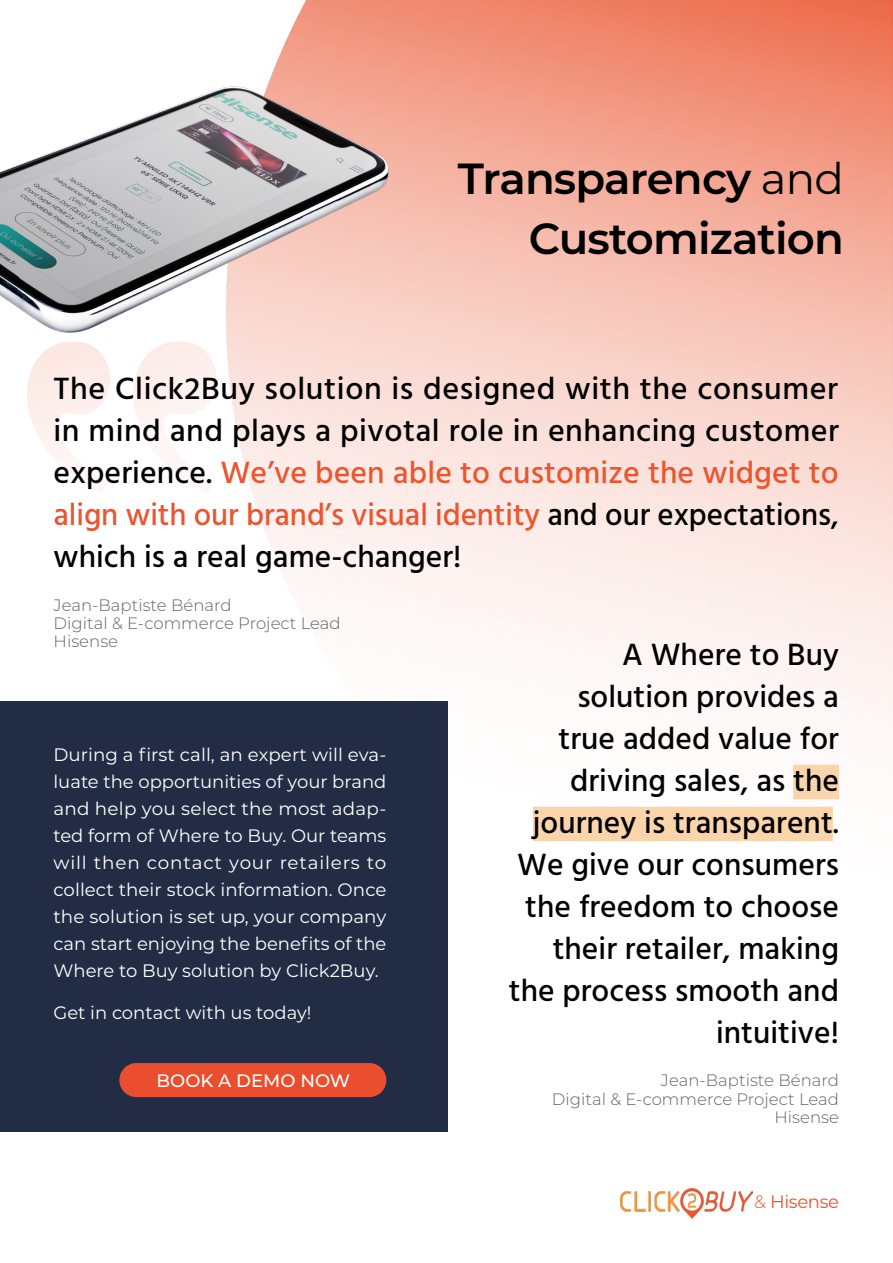
<style>
.page{position:relative;width:893px;height:1263px;background:#fff}
.page>*{position:absolute;margin:0;border:0;box-sizing:border-box;transform-origin:0 0}
.t1{font:600 43.5px/60px "Montserrat";letter-spacing:-.02em;color:#000;text-align:right}
.t2{font:500 31.5px/42px "Hind";color:#000;text-align:right}
.t3{font:18px/27px "Montserrat";color:#fff;text-align:justify}
.t4{font:500 18px "Montserrat";color:#fff}
.t5{font:18px "Montserrat";letter-spacing:-.02em;color:#eb552d}
.t6{font:300 16.5px/18px "Montserrat";color:#616264;text-align:right}
.s1{font-weight:400}
.s2{color:#eb552f}
.s3{font-weight:300}
</style>
<div class="page">
<img style="left:0;top:0;width:893px;height:1194px">
<div style="left:0;top:701px;width:447px;height:430px;background:#222c44"></div>
<img style="left:27px;top:395px;width:190px;height:98px">
<div style="left:793px;top:765px;width:46px;height:34px;background:#fad5ab"></div>
<div style="left:533px;top:807px;width:300px;height:34px;background:#fad5ab"></div>
<div style="left:119px;top:1063px;width:267px;height:34px;background:#eb4e2e;border-radius:17px"></div>
<img style="left:0;top:26px;width:431px;height:369px">
<img style="left:620px;top:1189px;width:132px;height:29px">
<h1 class="t1" style="left:458px;top:146px;width:388px">Transparency <span class="s1">and<br></span>Customization</h1>
<p class="t2" style="left:54px;top:370px;width:787px;text-align:justify">The Click2Buy solution is designed with the consumer in mind and plays a pivotal role in enhancing customer experience. <span class="s2">We’ve been able to customize the widget to align with our brand’s visual identity</span> and our expectations, which is a real game-changer!</p>
<p class="t6" style="left:54px;top:595px;width:289px;text-align:left">Jean-Baptiste Bénard<br>Digital &amp; E-commerce Project Lead<br>Hisense</p>
<p class="t2" style="left:509px;top:635px;width:332px">A Where to Buy solution provides a<br>true added value for driving sales, as the journey is transparent.<br>We give our consumers the freedom to choose their retailer, making the process smooth and intuitive!</p>
<p class="t6" style="left:552px;top:1071px;width:289px">Jean-Baptiste Bénard<br>Digital &amp; E-commerce Project Lead<br>Hisense</p>
<p class="t3" style="left:53px;top:740px;width:335px">During a first call, an expert will eva&shy;luate the opportunities of your brand and help you select the most adap&shy;ted form of Where to Buy. Our teams will then contact your retailers to collect their stock information. Once the solution is set up, your company can start enjoying the benefits of the Where to Buy solution by Click2Buy.</p>
<p class="t3" style="left:53px;top:998px;width:260px">Get in contact with us today!</p>
<p class="t4" style="left:157px;top:1068px;width:195px">BOOK A DEMO NOW</p>
<p class="t5" style="left:754px;top:1189px;width:86px"><span class="s3">&amp;</span> Hisense</p>
</div>
